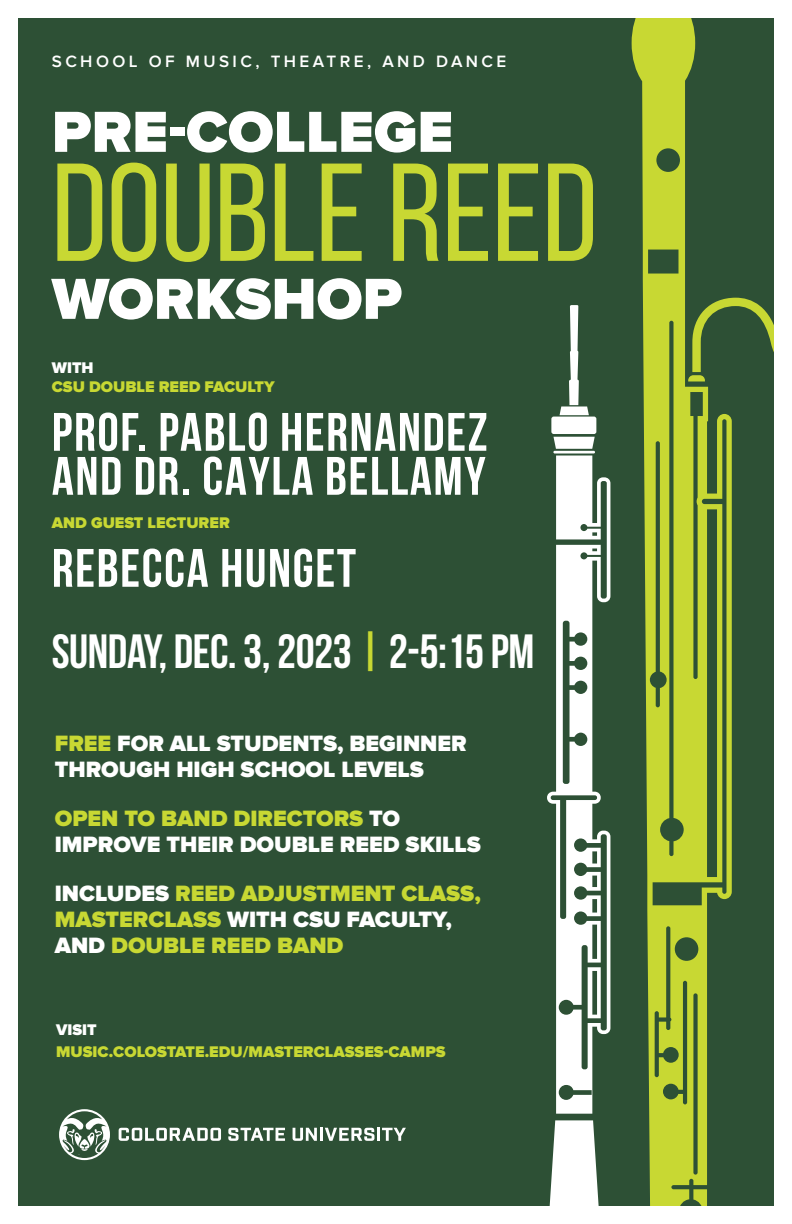
<style>
.page{position:relative;width:792px;height:1224px;background:#fff}
.page>*{position:absolute;margin:0;border:0;box-sizing:border-box;transform-origin:0 0}
.t1{font:139px "Bebas Neue";color:#c8d833}
.t2{font:900 60px "Proxima Nova";color:#fff}
.t3{font:700 54px/44px "Bebas Neue";letter-spacing:.03em;color:#fff}
.t4{font:700 48px "Bebas Neue";letter-spacing:-.01em;color:#fff}
.t5{font:900 23px/26px "Proxima Nova";color:#fff}
.t6{font:900 23px/26px "Proxima Nova";color:#c8d833}
.t7{font:600 17px "Proxima Nova";letter-spacing:.2em;color:#fff}
.t8{font:900 16px "Proxima Nova";color:#c8d833}
.t9{font:900 16px "Proxima Nova";color:#fff}
.s1{color:#c8d833}
.s2{color:#fff}
</style>
<div class="page">
<div style="left:18px;top:18px;width:756px;height:1188px;background:#2d5035"></div>
<svg style="left:549px;top:1120px;width:50px;height:86px;background:#e2e7e3"></svg>
<div style="left:551px;top:417px;width:45px;height:17px;background:#fff;border-radius:2px"></div>
<hr style="left:553px;top:451px;width:42px;height:3px;background:#fff">
<svg style="left:553px;top:437px;width:42px;height:12px"></svg>
<svg style="left:560px;top:305px;width:29px;height:110px"></svg>
<svg style="left:547px;top:456px;width:63px;height:658px"></svg>
<svg style="left:588px;top:967px;width:13px;height:51px"></svg>
<svg style="left:732px;top:298px;width:42px;height:54px"></svg>
<svg style="left:632px;top:18px;width:100px;height:1188px"></svg>
<svg style="left:119px;top:1128px;width:102px;height:13px"></svg>
<svg style="left:228px;top:1128px;width:57px;height:13px"></svg>
<svg style="left:293px;top:1128px;width:113px;height:13px"></svg>
<svg style="left:59px;top:1109px;width:51px;height:51px"></svg>
<p class="t7" style="left:52px;top:52px;width:456px">SCHOOL OF MUSIC, THEATRE, AND DANCE</p>
<p class="t2" style="left:52px;top:97px;width:403px">PRE-COLLEGE</p>
<p class="t1" style="left:52px;top:138px;width:547px">DOUBLE REED</p>
<p class="t2" style="left:52px;top:264px;width:352px">WORKSHOP</p>
<p class="t9" style="left:52px;top:358px;width:43px">WITH</p>
<p class="t8" style="left:52px;top:377px;width:224px">CSU DOUBLE REED FACULTY</p>
<p class="t3" style="left:52px;top:409px;width:437px">PROF. PABLO HERNANDEZ<br>AND DR. CAYLA BELLAMY</p>
<p class="t8" style="left:52px;top:513px;width:180px">AND GUEST LECTURER</p>
<p class="t3" style="left:52px;top:545px;width:306px">REBECCA HUNGET</p>
<p class="t4" style="left:52px;top:625px;width:484px">SUNDAY, DEC. 3, 2023 <span class="s1">|</span> 2-5:15 PM</p>
<p class="t5" style="left:55px;top:731px;width:414px"><span class="s1">FREE</span> FOR ALL STUDENTS, BEGINNER<br>THROUGH HIGH SCHOOL LEVELS</p>
<p class="t5" style="left:55px;top:806px;width:428px"><span class="s1">OPEN TO BAND DIRECTORS</span> TO<br>IMPROVE THEIR DOUBLE REED SKILLS</p>
<p class="t6" style="left:55px;top:881px;width:428px"><span class="s2">INCLUDES</span> REED ADJUSTMENT CLASS,<br>MASTERCLASS <span class="s2">WITH CSU FACULTY,<br>AND</span> DOUBLE REED BAND</p>
<p class="t9" style="left:56px;top:1020px;width:42px">VISIT</p>
<p class="t8" style="left:56px;top:1042px;width:391px">MUSIC.COLOSTATE.EDU/MASTERCLASSES-CAMPS</p>
</div>
